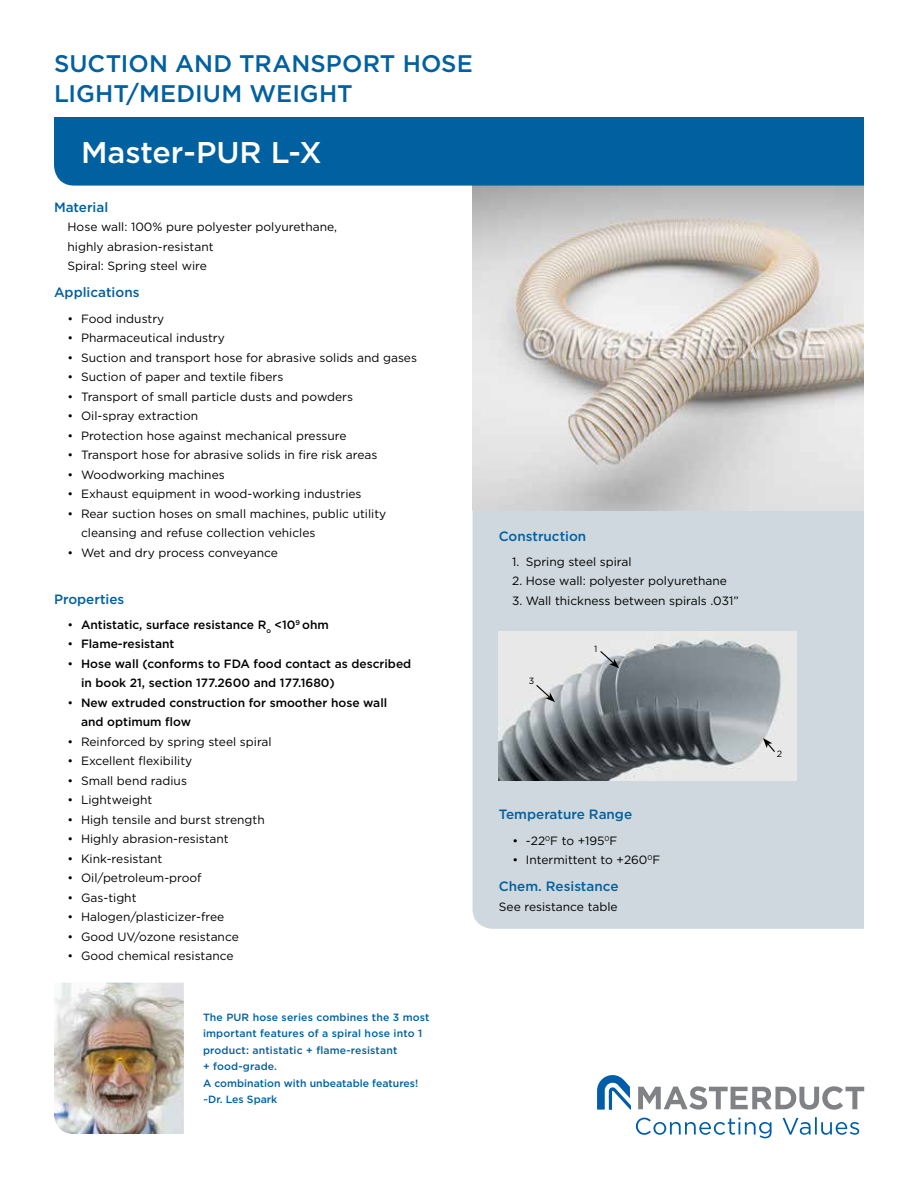
<style>
.page{position:relative;width:918px;height:1188px;background:#fff}
.page>*{position:absolute;margin:0;border:0;box-sizing:border-box;transform-origin:0 0}
.t1{font:500 30px "Gotham";color:#fff}
.t2{font:500 24px/30px "Gotham";letter-spacing:.005em;color:#0060a0}
.t3{font:500 13.5px "Gotham";color:#0060a0}
.t4{font:12px/19.5px "Gotham";color:#000}
.t5{font:500 12px/19.5px "Gotham";color:#000}
.t6{font:500 10.5px/16.5px "Gotham";letter-spacing:.015em;color:#0060a0}
.t7{font:9px "Gotham";color:#000}
.s1{font-weight:400}
</style>
<div class="page">
<div style="left:472px;top:510px;width:392px;height:419px;background:#ced8de"></div>
<img style="left:472px;top:186px;width:392px;height:324px">
<div style="left:499px;top:807px;width:281px;height:104px;background:#ced8de"></div>
<div style="left:54px;top:117px;width:810px;height:69px;background:#0060a0"></div>
<svg style="left:597px;top:1075px;width:33px;height:34px"></svg>
<svg style="left:638px;top:1086px;width:226px;height:24px"></svg>
<svg style="left:636px;top:1117px;width:223px;height:21px"></svg>
<img style="left:499px;top:632px;width:298px;height:149px">
<svg style="left:599px;top:650px;width:20px;height:18px"></svg>
<svg style="left:763px;top:738px;width:13px;height:15px"></svg>
<svg style="left:535px;top:684px;width:20px;height:18px"></svg>
<img style="left:54px;top:983px;width:130px;height:151px">
<h2 class="t2" style="left:54px;top:48px;width:420px">SUCTION AND TRANSPORT HOSE<br>LIGHT/MEDIUM WEIGHT</h2>
<h1 class="t1" style="left:81px;top:133px;width:242px">Master-PUR L-X</h1>
<p class="t3" style="left:54px;top:198px;width:56px">Material</p>
<p class="t4" style="left:68px;top:217px;width:271px">Hose wall: 100% pure polyester polyurethane, highly abrasion-resistant<br>Spiral: Spring steel wire</p>
<p class="t3" style="left:54px;top:284px;width:87px">Applications</p>
<p class="t4" style="left:68px;top:308px;width:98px">• Food industry</p>
<p class="t4" style="left:68px;top:328px;width:159px">• Pharmaceutical industry</p>
<p class="t4" style="left:68px;top:347px;width:351px">• Suction and transport hose for abrasive solids and gases</p>
<p class="t4" style="left:68px;top:367px;width:217px">• Suction of paper and textile fibers</p>
<p class="t4" style="left:68px;top:386px;width:287px">• Transport of small particle dusts and powders</p>
<p class="t4" style="left:68px;top:406px;width:132px">• Oil-spray extraction</p>
<p class="t4" style="left:68px;top:425px;width:281px">• Protection hose against mechanical pressure</p>
<p class="t4" style="left:68px;top:445px;width:311px">• Transport hose for abrasive solids in fire risk areas</p>
<p class="t4" style="left:68px;top:464px;width:159px">• Woodworking machines</p>
<p class="t4" style="left:68px;top:484px;width:296px">• Exhaust equipment in wood-working industries</p>
<p class="t4" style="left:81px;top:503px;width:307px;text-indent:-14px">• Rear suction hoses on small machines, public utility cleansing and refuse collection vehicles</p>
<p class="t4" style="left:68px;top:542px;width:212px">• Wet and dry process conveyance</p>
<p class="t3" style="left:54px;top:590px;width:72px">Properties</p>
<p class="t5" style="left:68px;top:615px;width:263px"><span class="s1">•</span> Antistatic, surface resistance R<sub>o</sub> &lt;10<sup>9</sup> ohm</p>
<p class="t5" style="left:68px;top:634px;width:109px"><span class="s1">•</span> Flame-resistant</p>
<p class="t5" style="left:81px;top:654px;width:332px;text-indent:-14px"><span class="s1">•</span> Hose wall (conforms to FDA food contact as described in book 21, section 177.2600 and 177.1680)</p>
<p class="t5" style="left:81px;top:693px;width:308px;text-indent:-14px"><span class="s1">•</span> New extruded construction for smoother hose wall and optimum flow</p>
<p class="t4" style="left:68px;top:732px;width:206px">• Reinforced by spring steel spiral</p>
<p class="t4" style="left:68px;top:751px;width:126px">• Excellent flexibility</p>
<p class="t4" style="left:68px;top:771px;width:121px">• Small bend radius</p>
<p class="t4" style="left:68px;top:790px;width:86px">• Lightweight</p>
<p class="t4" style="left:68px;top:810px;width:199px">• High tensile and burst strength</p>
<p class="t4" style="left:68px;top:829px;width:163px">• Highly abrasion-resistant</p>
<p class="t4" style="left:68px;top:849px;width:96px">• Kink-resistant</p>
<p class="t4" style="left:68px;top:868px;width:136px">• Oil/petroleum-proof</p>
<p class="t4" style="left:68px;top:888px;width:71px">• Gas-tight</p>
<p class="t4" style="left:68px;top:907px;width:158px">• Halogen/plasticizer-free</p>
<p class="t4" style="left:68px;top:927px;width:173px">• Good UV/ozone resistance</p>
<p class="t4" style="left:68px;top:946px;width:168px">• Good chemical resistance</p>
<p class="t6" style="left:203px;top:1009px;width:228px">The PUR hose series combines the 3 most important features of a spiral hose into 1 product: antistatic + flame-resistant<br>+ food-grade.<br>A combination with unbeatable features! ~Dr. Les Spark</p>
<p class="t3" style="left:499px;top:527px;width:89px">Construction</p>
<p class="t4" style="left:512px;top:552px;width:121px">1. Spring steel spiral</p>
<p class="t4" style="left:512px;top:571px;width:216px">2. Hose wall: polyester polyurethane</p>
<p class="t4" style="left:512px;top:591px;width:228px">3. Wall thickness between spirals .031”</p>
<p class="t7" style="left:594px;top:643px;width:5px">1</p>
<p class="t7" style="left:529px;top:675px;width:7px">3</p>
<p class="t3" style="left:499px;top:806px;width:135px">Temperature Range</p>
<p class="t4" style="left:512px;top:830px;width:106px">• -22<sup>0</sup>F to +195<sup>0</sup>F</p>
<p class="t4" style="left:512px;top:850px;width:149px">• Intermittent to +260<sup>0</sup>F</p>
<p class="t3" style="left:499px;top:878px;width:121px">Chem. Resistance</p>
<p class="t4" style="left:499px;top:897px;width:120px">See resistance table</p>
<p class="t7" style="left:777px;top:748px;width:7px">2</p>
</div>
